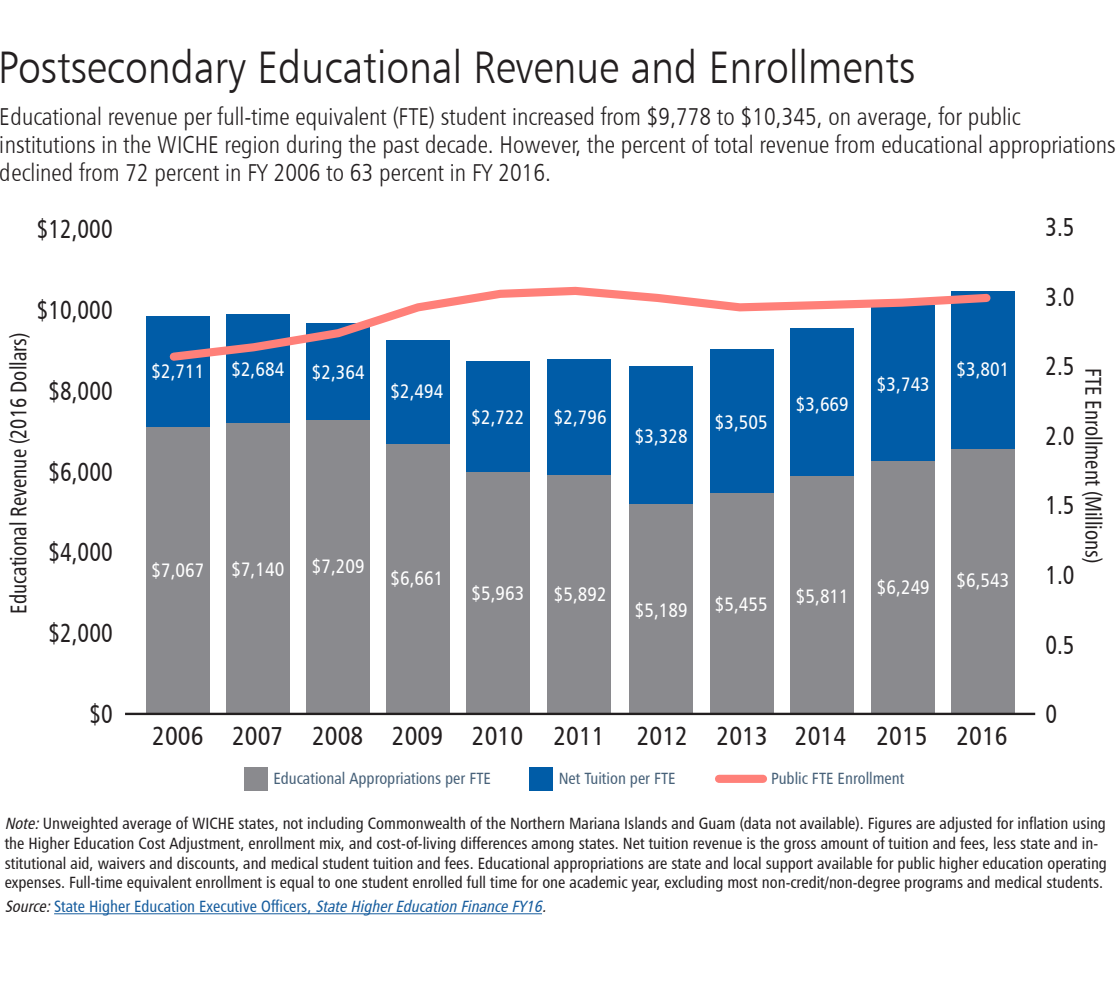
<style>
.page{position:relative;width:1120px;height:987px;background:#fff}
.page>*{position:absolute;margin:0;border:0;box-sizing:border-box;transform-origin:0 0}
.t1{font:45.68px "Humanist 777 BT Light B";color:#231f20;scale:.9 1}
.notes_source_text{font:26.07px "Humanist 777 BT Roman Condensed B";color:#231f20;scale:.91 1}
.notes_source_text-2{font:26.07px "Humanist 777 BT Roman Condensed B";color:#231f20}
.t2{font:24.5px/27.7px "Humanist 777 BT Light Condensed B";color:#231f20}
.t3{font:22.75px "Humanist 777 BT Roman Condensed B";color:#231f20;scale:.91 1}
.notes_source_text-3{font:19.6px "Humanist 777 BT Roman Condensed B";color:#fff}
.notes_source_text-4{font:16.28px/19.6px "Humanist 777 BT Roman Condensed B";color:#231f20}
.notes_source_text-5{font:16.28px "Humanist 777 BT Roman Condensed B";color:#175d9e}
.notes_source_text-6{font:16.28px "Humanist 777 BT Roman Condensed B";color:#476179}
.s1{font-style:italic}
.s2{font-style:italic;color:#231f20}
</style>
<div class="page">
<div style="left:146px;top:427px;width:64px;height:287px;background:#8a8a8e"></div>
<div style="left:226px;top:401px;width:64px;height:313px;background:#8a8a8e"></div>
<div style="left:307px;top:420px;width:63px;height:294px;background:#8a8a8e"></div>
<div style="left:386px;top:427px;width:64px;height:287px;background:#8a8a8e"></div>
<div style="left:467px;top:422px;width:63px;height:292px;background:#8a8a8e"></div>
<div style="left:547px;top:473px;width:64px;height:241px;background:#8a8a8e"></div>
<div style="left:629px;top:503px;width:64px;height:211px;background:#8a8a8e"></div>
<div style="left:710px;top:480px;width:64px;height:234px;background:#8a8a8e"></div>
<div style="left:790px;top:449px;width:64px;height:265px;background:#8a8a8e"></div>
<div style="left:146px;top:317px;width:64px;height:110px;background:#005ca7"></div>
<div style="left:226px;top:314px;width:64px;height:108px;background:#005ca7"></div>
<div style="left:307px;top:323px;width:63px;height:97px;background:#005ca7"></div>
<div style="left:386px;top:340px;width:64px;height:104px;background:#005ca7"></div>
<div style="left:467px;top:361px;width:63px;height:111px;background:#005ca7"></div>
<div style="left:547px;top:359px;width:64px;height:115px;background:#005ca7"></div>
<div style="left:629px;top:366px;width:64px;height:137px;background:#005ca7"></div>
<div style="left:710px;top:350px;width:64px;height:143px;background:#005ca7"></div>
<div style="left:790px;top:328px;width:64px;height:148px;background:#005ca7"></div>
<div style="left:244px;top:767px;width:24px;height:24px;background:#8a8a8e"></div>
<div style="left:529px;top:767px;width:24px;height:24px;background:#005ca7"></div>
<div style="left:719px;top:775px;width:44px;height:8px;background:#ff8079"></div>
<div style="left:871px;top:460px;width:64px;height:254px;background:#8a8a8e"></div>
<div style="left:951px;top:449px;width:64px;height:265px;background:#8a8a8e"></div>
<div style="left:871px;top:305px;width:64px;height:155px;background:#005ca7"></div>
<div style="left:951px;top:292px;width:64px;height:157px;background:#005ca7"></div>
<svg style="left:165px;top:286px;width:830px;height:80px"></svg>
<hr style="left:54px;top:913px;width:488px;height:1px;background:#175d9e">
<hr style="left:125px;top:713px;width:910px;height:2px;background:#231f20">
<p class="t1" style="left:-1px;top:39px;width:1020px">Postsecondary Educational Revenue and Enrollments</p>
<p class="t2" style="left:0;top:102px;width:1117px">Educational revenue per full-time equivalent (FTE) student increased from $9,778 to $10,345, on average, for public institutions in the WICHE region during the past decade. However, the percent of total revenue from educational appropriations declined from 72 percent in FY 2006 to 63 percent in FY 2016.</p>
<p class="notes_source_text" style="left:37px;top:213px;width:85px">$12,000</p>
<p class="t3" style="left:4px;top:614px;width:310px;rotate:-90deg">Educational Revenue (2016 Dollars)</p>
<p class="notes_source_text" style="left:37px;top:294px;width:85px">$10,000</p>
<p class="notes_source_text" style="left:48px;top:374px;width:72px">$8,000</p>
<p class="notes_source_text" style="left:48px;top:455px;width:72px">$6,000</p>
<p class="notes_source_text" style="left:48px;top:536px;width:72px">$4,000</p>
<p class="notes_source_text" style="left:48px;top:617px;width:72px">$2,000</p>
<p class="notes_source_text" style="left:89px;top:698px;width:27px">$0</p>
<p class="notes_source_text-3" style="left:152px;top:360px;width:54px">$2,711</p>
<p class="notes_source_text-3" style="left:231px;top:357px;width:54px">$2,684</p>
<p class="notes_source_text-3" style="left:312px;top:360px;width:54px">$2,364</p>
<p class="notes_source_text-3" style="left:391px;top:379px;width:54px">$2,494</p>
<p class="notes_source_text-3" style="left:472px;top:405px;width:54px">$2,722</p>
<p class="notes_source_text-3" style="left:554px;top:405px;width:54px">$2,796</p>
<p class="notes_source_text-3" style="left:635px;top:424px;width:54px">$3,328</p>
<p class="notes_source_text-3" style="left:715px;top:410px;width:54px">$3,505</p>
<p class="notes_source_text-3" style="left:796px;top:392px;width:54px">$3,669</p>
<p class="notes_source_text-3" style="left:877px;top:372px;width:54px">$3,743</p>
<p class="notes_source_text-3" style="left:957px;top:357px;width:54px">$3,801</p>
<p class="notes_source_text-3" style="left:152px;top:558px;width:54px">$7,067</p>
<p class="notes_source_text-3" style="left:231px;top:557px;width:54px">$7,140</p>
<p class="notes_source_text-3" style="left:312px;top:554px;width:54px">$7,209</p>
<p class="notes_source_text-3" style="left:391px;top:566px;width:54px">$6,661</p>
<p class="notes_source_text-3" style="left:472px;top:581px;width:54px">$5,963</p>
<p class="notes_source_text-3" style="left:554px;top:582px;width:54px">$5,892</p>
<p class="notes_source_text-3" style="left:635px;top:598px;width:54px">$5,189</p>
<p class="notes_source_text-3" style="left:715px;top:592px;width:54px">$5,455</p>
<p class="notes_source_text-3" style="left:796px;top:584px;width:54px">$5,811</p>
<p class="notes_source_text-3" style="left:877px;top:575px;width:54px">$6,249</p>
<p class="notes_source_text-3" style="left:957px;top:568px;width:54px">$6,543</p>
<p class="notes_source_text-2" style="left:152px;top:720px;width:857px">2006 2007 2008 2009 2010 2011 2012 2013 2014 2015 2016</p>
<p class="notes_source_text-6" style="left:273px;top:768px;width:219px">Educational Appropriations per FTE</p>
<p class="notes_source_text-6" style="left:559px;top:768px;width:118px">Net Tuition per FTE</p>
<p class="notes_source_text-6" style="left:771px;top:768px;width:135px">Public FTE Enrollment</p>
<p class="notes_source_text" style="left:1045px;top:211px;width:34px">3.5</p>
<p class="notes_source_text" style="left:1045px;top:280px;width:34px">3.0</p>
<p class="notes_source_text" style="left:1045px;top:350px;width:34px">2.5</p>
<p class="notes_source_text" style="left:1045px;top:420px;width:34px">2.0</p>
<p class="notes_source_text" style="left:1045px;top:489px;width:34px">1.5</p>
<p class="notes_source_text" style="left:1045px;top:559px;width:34px">1.0</p>
<p class="t3" style="left:1108px;top:368px;width:216px;rotate:90deg">FTE Enrollment (Millions)</p>
<p class="notes_source_text" style="left:1045px;top:628px;width:34px">0.5</p>
<p class="notes_source_text" style="left:1045px;top:698px;width:14px">0</p>
<p class="notes_source_text-4" style="left:5px;top:814px;width:1104px"><span class="s1">Note:</span>Unweighted average of WICHE states, not including Commonwealth of the Northern Mariana Islands and Guam (data not available). Figures are adjusted for inflation using the Higher Education Cost Adjustment, enrollment mix, and cost-of-living differences among states. Net tuition revenue is the gross amount of tuition and fees, less state and in&shy;stitutional aid, waivers and discounts, and medical student tuition and fees. Educational appropriations are state and local support available for public higher education operating expenses. Full-time equivalent enrollment is equal to one student enrolled full time for one academic year, excluding most non-credit/non-degree programs and medical students.</p>
<p class="notes_source_text-5" style="left:5px;top:896px;width:547px"><span class="s2">Source:</span>State Higher Education Executive Officers, <span class="s1">StateHigherEducation FinanceFY16</span><span class="s2">.</span></p>
</div>
